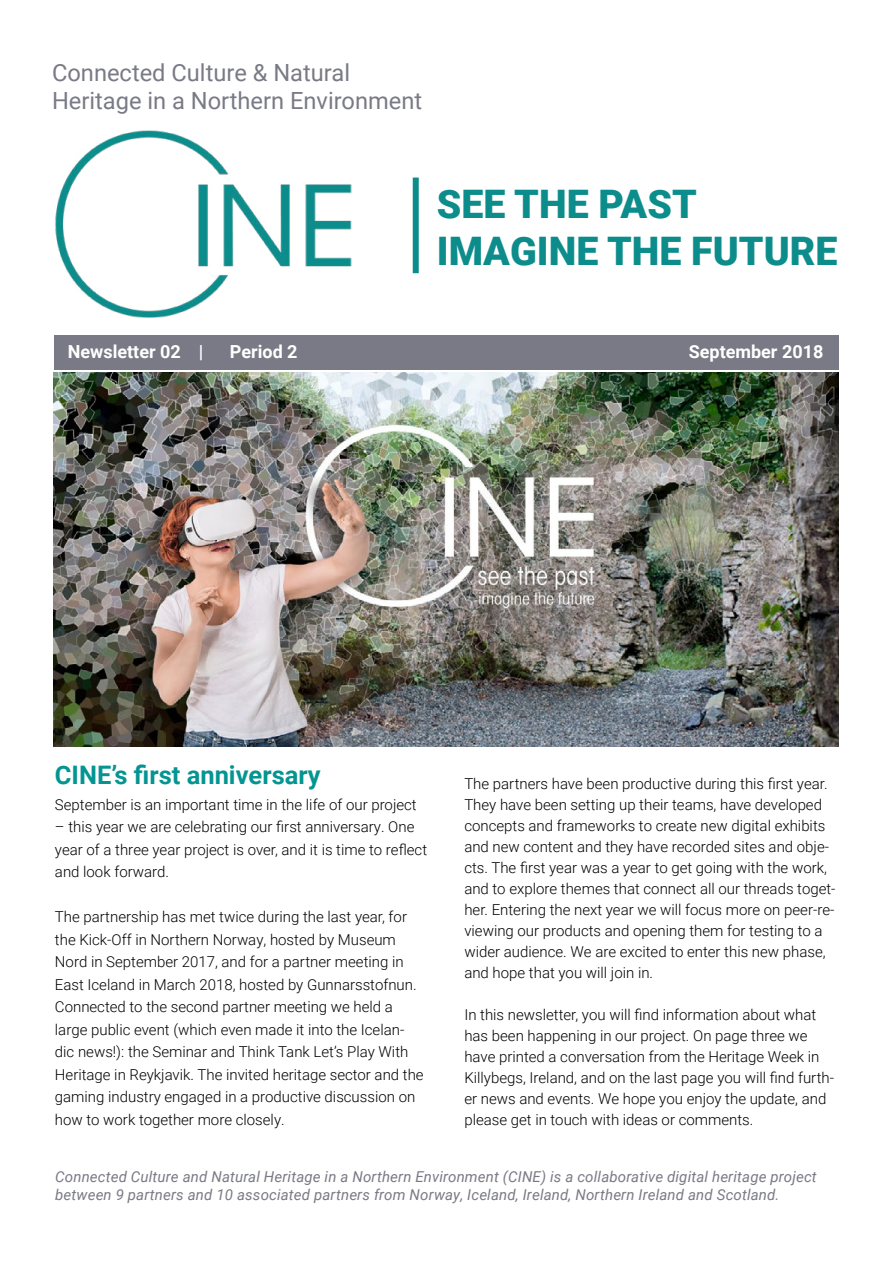
<style>
.page{position:relative;width:893px;height:1263px;background:#fff}
.page>*{position:absolute;margin:0;border:0;box-sizing:border-box;transform-origin:0 0}
.t1{font:900 39.3px/47.2px "Roboto";color:#0c8d8c}
.t2{font:700 25.5px "Roboto";color:#049593}
.t3{font:23.7px/28.3px "Roboto";color:#797a85}
.t4{font:700 18px "Roboto";color:#fff}
.t5{font:300 15px/21px "Roboto";color:#000}
.t6{font:italic 15px/18px "Roboto";letter-spacing:.01em;color:#797a85}
</style>
<div class="page">
<img style="left:54px;top:372px;width:785px;height:374px">
<img style="left:55px;top:130px;width:364px;height:188px">
<div style="left:413px;top:178px;width:6px;height:95px;background:#0c8d8c"></div>
<div style="left:54px;top:336px;width:785px;height:34px;background:#797a85"></div>
<h3 class="t3" style="left:52px;top:57px;width:372px">Connected Culture &amp; Natural<br>Heritage in a Northern Environment</h3>
<h1 class="t1" style="left:437px;top:179px;width:402px">SEE THE PAST<br>IMAGINE THE FUTURE</h1>
<p class="t4" style="left:68px;top:339px;width:137px">Newsletter 02 |</p>
<p class="t4" style="left:230px;top:339px;width:69px">Period 2</p>
<p class="t4" style="left:689px;top:339px;width:136px">September 2018</p>
<h2 class="t2" style="left:55px;top:757px;width:267px">CINE’s first anniversary</h2>
<p class="t5" style="left:55px;top:793px;width:363px">September is an important time in the life of our project</p>
<p class="t5" style="left:55px;top:815px;width:374px;line-height:22.5px">– this year we are celebrating our first anniversary. One year of a three year project is over, and it is time to reflect and look forward.</p>
<p class="t5" style="left:55px;top:905px;width:370px;line-height:22.5px">The partnership has met twice during the last year, for the Kick-Off in Northern Norway, hosted by Museum Nord in September 2017, and for a partner meeting in East Iceland in March 2018, hosted by Gunnarsstofnun.<br>Connected to the second partner meeting we held a large public event (which even made it into the Icelan&shy;dic news!): the Seminar and Think Tank Let’s Play With Heritage in Reykjavik. The invited heritage sector and the gaming industry engaged in a productive discussion on how to work together more closely.</p>
<p class="t5" style="left:464px;top:772px;width:373px">The partners have been productive during this first year.<br>They have been setting up their teams, have developed concepts and frameworks to create new digital exhibits and new content and they have recorded sites and obje&shy;cts. The first year was a year to get going with the work, and to explore themes that connect all our threads toget&shy;her. Entering the next year we will focus more on peer-re&shy;viewing our products and opening them for testing to a wider audience. We are excited to enter this new phase, and hope that you will join in.</p>
<p class="t5" style="left:464px;top:1003px;width:371px">In this newsletter, you will find information about what has been happening in our project. On page three we have printed a conversation from the Heritage Week in Killybegs, Ireland, and on the last page you will find furth&shy;er news and events. We hope you enjoy the update, and please get in touch with ideas or comments.</p>
<p class="t6" style="left:55px;top:1167px;width:763px">Connected Culture and Natural Heritage in a Northern Environment (CINE) is a collaborative digital heritage project between 9 partners and 10 associated partners from Norway, Iceland, Ireland, Northern Ireland and Scotland.</p>
</div>
